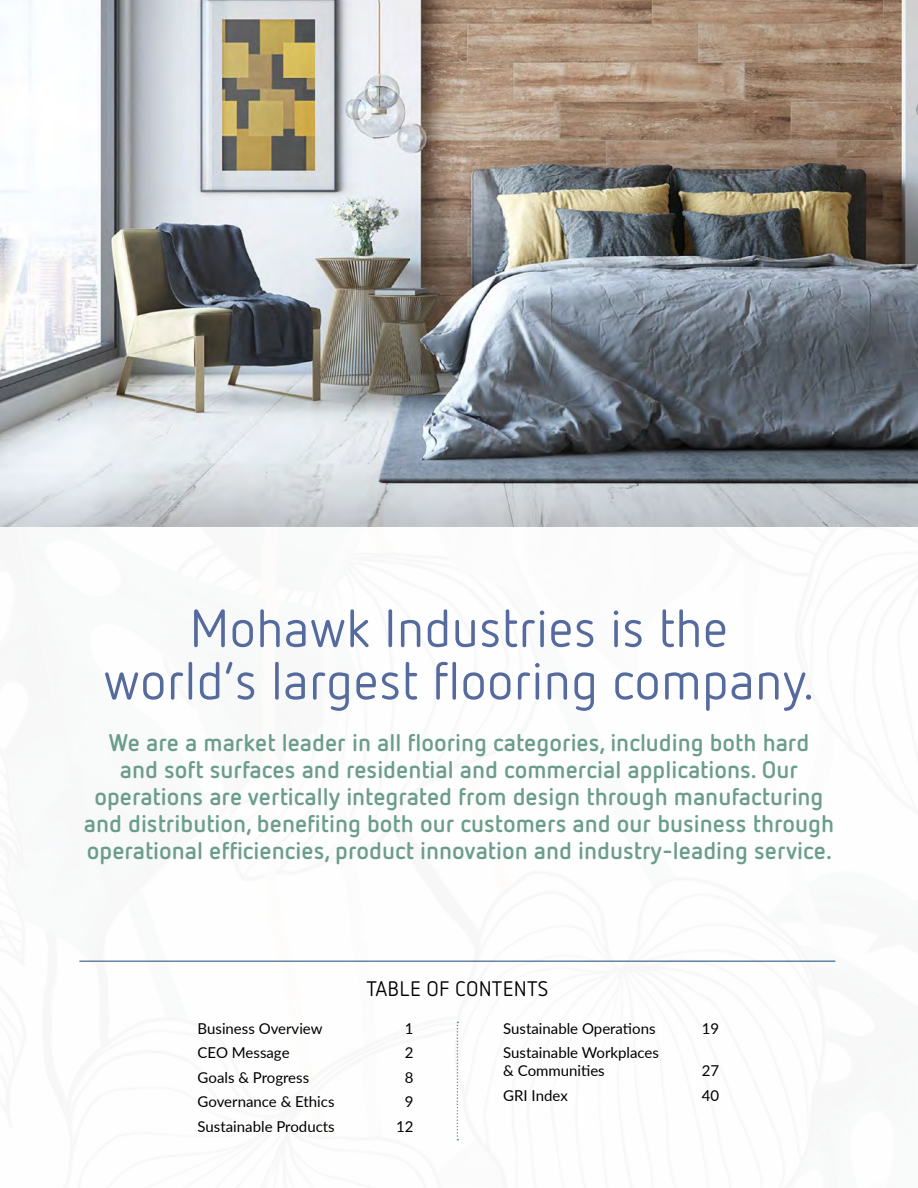
<style>
.page{position:relative;width:918px;height:1188px;background:#fff}
.page>*{position:absolute;margin:0;border:0;box-sizing:border-box;transform-origin:0 0}
.Intro_Pages{font:52.5px/52.5px "Netto OT";color:#556a9d;text-align:center}
.Large_Intro_Copy{font:700 24px/27px "Netto OT";color:#6b9d8c;text-align:center}
.t1{font:21px "Netto OT";letter-spacing:.01em;color:#000}
.t2{font:15px/18px "Lato";color:#000}
</style>
<div class="page">
<hr style="left:79px;top:961px;width:756px;height:1px;background:#184680">
<img style="left:0;top:0;width:918px;height:526px">
<svg style="left:457px;top:1022px;width:1px;height:118px"></svg>
<p class="Intro_Pages" style="left:103px;top:601px;width:713px">Mohawk Industries is the<br>world’s largest flooring company.</p>
<p class="Large_Intro_Copy" style="left:84px;top:729px;width:752px">We are a market leader in all flooring categories, including both hard<br>and soft surfaces and residential and commercial applications. Our operations are vertically integrated from design through manufacturing and distribution, benefiting both our customers and our business through operational efficiencies, product innovation and industry-leading service.</p>
<p class="t1" style="left:366px;top:976px;width:183px">TABLE OF CONTENTS</p>
<p class="t2" style="left:198px;top:1019px;width:126px">Business Overview</p>
<p class="t2" style="left:405px;top:1019px;width:10px">1</p>
<p class="t2" style="left:198px;top:1043px;width:93px">CEO Message</p>
<p class="t2" style="left:405px;top:1043px;width:10px">2</p>
<p class="t2" style="left:198px;top:1068px;width:113px">Goals &amp; Progress</p>
<p class="t2" style="left:405px;top:1068px;width:10px">8</p>
<p class="t2" style="left:198px;top:1092px;width:138px">Governance &amp; Ethics</p>
<p class="t2" style="left:405px;top:1092px;width:10px">9</p>
<p class="t2" style="left:198px;top:1117px;width:139px">Sustainable Products</p>
<p class="t2" style="left:396px;top:1117px;width:19px">12</p>
<p class="t2" style="left:503px;top:1019px;width:154px">Sustainable Operations</p>
<p class="t2" style="left:702px;top:1019px;width:19px">19</p>
<p class="t2" style="left:503px;top:1043px;width:157px">Sustainable Workplaces &amp; Communities</p>
<p class="t2" style="left:702px;top:1061px;width:19px">27</p>
<p class="t2" style="left:503px;top:1086px;width:66px">GRI Index</p>
<p class="t2" style="left:702px;top:1086px;width:19px">40</p>
</div>
